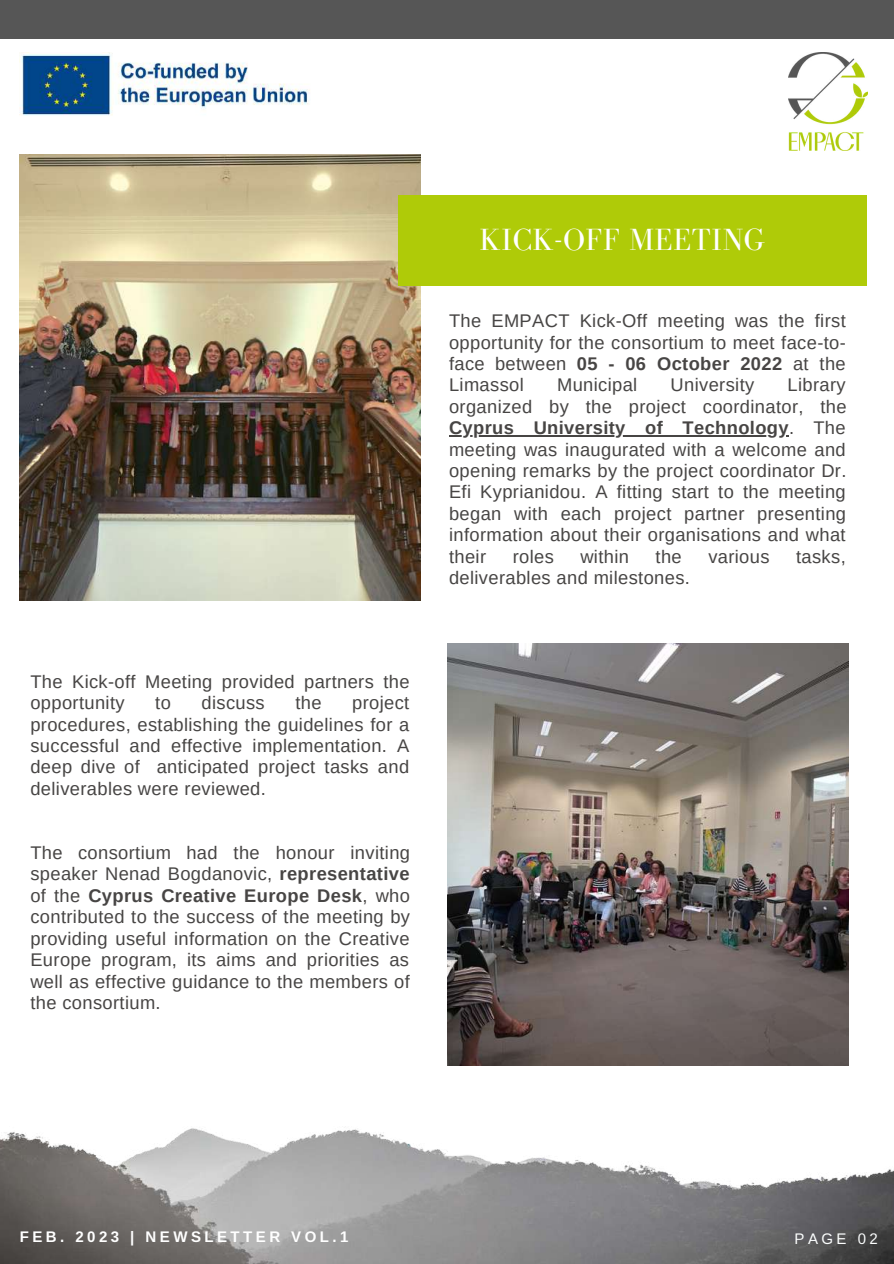
<style>
.page{position:relative;width:894px;height:1264px;background:#fff}
.page>*{position:absolute;margin:0;border:0;box-sizing:border-box;transform-origin:0 0}
.t1{font:31.5px "Bodoni FLF";letter-spacing:.01em;color:#fff}
.t2{font:18.3px/21.5px "Arimo";letter-spacing:.02em;color:#474544;text-align:justify}
.t3{font:700 15px "Libra Sans";letter-spacing:.23em;color:#fff}
.t4{font:15px "Libra Sans";letter-spacing:.23em;color:#fcfefe}
.s1{font-weight:700}
</style>
<div class="page">
<div style="left:0;top:0;width:893px;height:38px;background:#565656"></div>
<img style="left:0;top:903px;width:893px;height:360px">
<img style="left:788px;top:52px;width:79px;height:98px">
<img style="left:20px;top:52px;width:290px;height:64px">
<img style="left:20px;top:154px;width:401px;height:446px">
<div style="left:398px;top:195px;width:468px;height:90px;background:#afcb08"></div>
<img style="left:447px;top:643px;width:401px;height:422px">
<hr style="left:449px;top:435px;width:339px;height:1px;background:#474544">
<h1 class="t1" style="left:479px;top:222px;width:287px">KICK-OFF MEETING</h1>
<p class="t2" style="left:30px;top:670px;width:380px">Τhe Kick-off Meeting provided partners the opportunity</p>
<p class="t2" style="left:30px;top:692px;width:380px;text-indent:322px">project procedures, establishing the guidelines for a successful and effective implementation. A deep dive of anticipated project tasks and deliverables were reviewed.</p>
<p class="t2" style="left:155px;top:692px;width:17px">to</p>
<p class="t2" style="left:201px;top:692px;width:65px">discuss</p>
<p class="t2" style="left:295px;top:692px;width:28px">the</p>
<p class="t2" style="left:30px;top:842px;width:381px">The consortium had the honour inviting speaker Nenad Bogdanovic, <span class="s1">representative </span>of the <span class="s1">Cyprus Creative Europe Desk</span>, who contributed to the success of the meeting by providing useful information on the Creative Europe program, its aims and priorities as well as effective guidance to the members of the consortium.</p>
<p class="t2" style="left:449px;top:310px;width:398px">The EMPACT Kick-Off meeting was the first opportunity for the consortium to meet face-to&shy;face between <span class="s1">05 - 06 October 2022</span> at the Limassol</p>
<p class="t2" style="left:449px;top:374px;width:399px;text-indent:338px">Library organized by the project coordinator, the <span class="s1">Cyprus University of Technology</span>. The meeting was inaugurated with a welcome and opening remarks by the project coordinator Dr.<br>Efi Kyprianidou. A fitting start to the meeting began with each project partner presenting information about their organisations and what their</p>
<p class="t2" style="left:557px;top:374px;width:82px">Municipal</p>
<p class="t2" style="left:670px;top:374px;width:85px">University</p>
<p class="t2" style="left:512px;top:545px;width:43px">roles</p>
<p class="t2" style="left:580px;top:545px;width:50px">within</p>
<p class="t2" style="left:655px;top:545px;width:28px">the</p>
<p class="t2" style="left:708px;top:545px;width:63px">various</p>
<p class="t2" style="left:795px;top:545px;width:51px">tasks,</p>
<p class="t2" style="left:449px;top:567px;width:242px">deliverables and milestones.</p>
<p class="t3" style="left:20px;top:1228px;width:330px">FEB. 2023 | NEWSLETTER VOL.1</p>
<p class="t4" style="left:794px;top:1229px;width:85px">PAGE 02</p>
</div>
